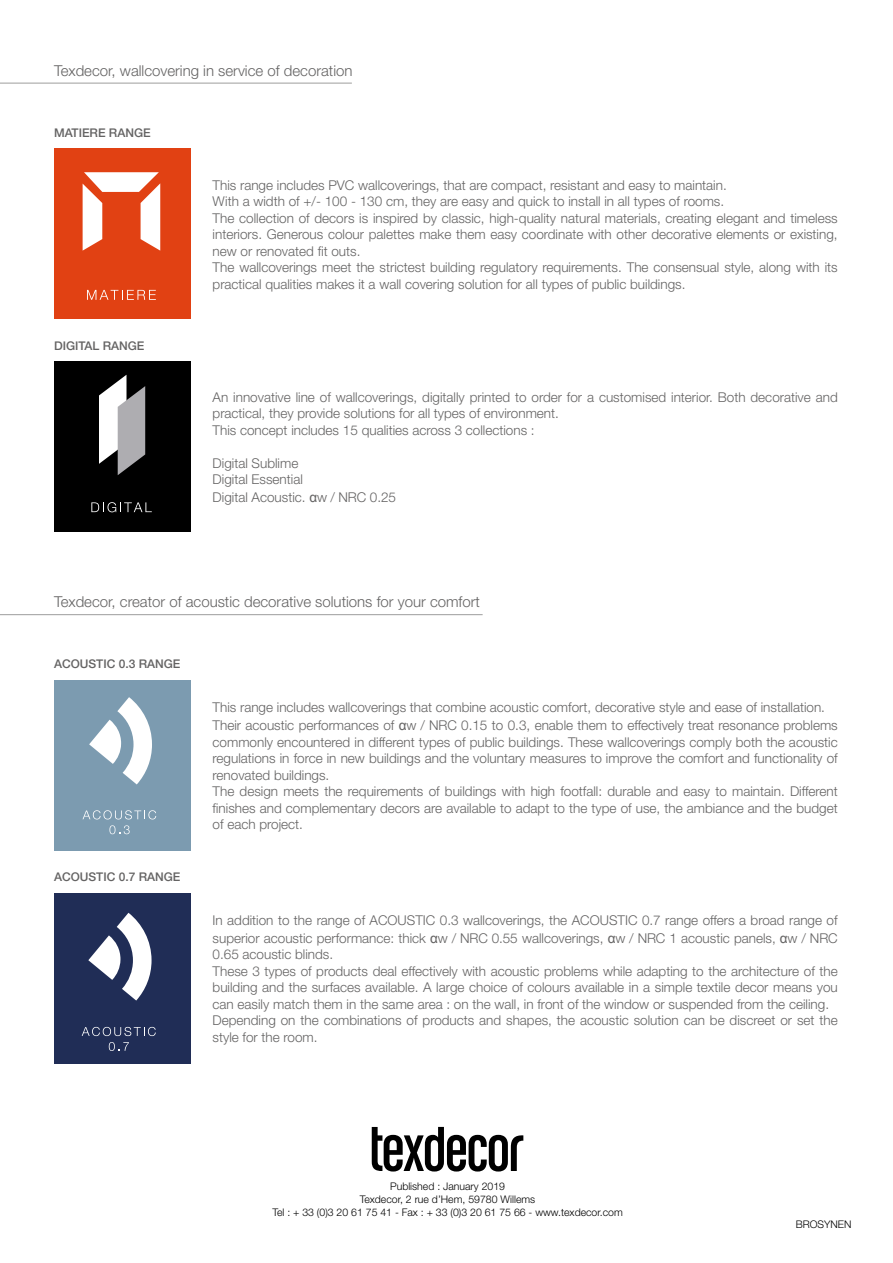
<style>
.page{position:relative;width:893px;height:1263px;background:#fff}
.page>*{position:absolute;margin:0;border:0;box-sizing:border-box;transform-origin:0 0}
.t1{font:300 15px "Helvetica Neue";color:#646363}
.t2{font:300 13.5px/16.5px "Helvetica Neue";color:#646363}
.t3{font:500 12px "Helvetica Neue";color:#646363}
.t4{font:300 10.5px/12.6px "Helvetica Neue";color:#000;text-align:center}
.s1{font-family:"Arial";font-weight:400}
</style>
<div class="page">
<svg style="left:372px;top:1127px;width:151px;height:44px"></svg>
<hr style="left:0;top:614px;width:483px;height:1px;background:#9d9d9c">
<hr style="left:0;top:83px;width:352px;height:1px;background:#9d9d9c">
<div style="left:54px;top:893px;width:136px;height:170px;background:#202d56"></div>
<svg style="left:82px;top:1027px;width:74px;height:9px"></svg>
<svg style="left:109px;top:1042px;width:20px;height:9px"></svg>
<svg style="left:88px;top:913px;width:64px;height:87px"></svg>
<div style="left:54px;top:149px;width:136px;height:170px;background:#e14113"></div>
<svg style="left:87px;top:290px;width:69px;height:10px"></svg>
<svg style="left:83px;top:172px;width:77px;height:79px"></svg>
<div style="left:54px;top:361px;width:136px;height:170px;background:#000"></div>
<svg style="left:91px;top:502px;width:61px;height:10px"></svg>
<svg style="left:99px;top:375px;width:46px;height:100px"></svg>
<div style="left:54px;top:680px;width:136px;height:170px;background:#7c9bb0"></div>
<svg style="left:83px;top:810px;width:73px;height:9px"></svg>
<svg style="left:109px;top:825px;width:21px;height:9px"></svg>
<svg style="left:89px;top:697px;width:63px;height:87px"></svg>
<p class="t1" style="left:54px;top:61px;width:300px">Texdecor, wallcovering in service of decoration</p>
<p class="t3" style="left:54px;top:125px;width:98px">MATIERE RANGE</p>
<p class="t3" style="left:54px;top:338px;width:92px">DIGITAL RANGE</p>
<p class="t2" style="left:213px;top:176px;width:627px">This range includes PVC wallcoverings, that are compact, resistant and easy to maintain.<br>With a width of +/- 100 - 130 cm, they are easy and quick to install in all types of rooms.<br>The collection of decors is inspired by classic, high-quality natural materials, creating elegant and timeless interiors. Generous colour palettes make them easy coordinate with other decorative elements or existing, new or renovated fit outs.<br>The wallcoverings meet the strictest building regulatory requirements. The consensual style, along with its practical qualities makes it a wall covering solution for all types of public buildings.</p>
<p class="t2" style="left:213px;top:388px;width:627px">An innovative line of wallcoverings, digitally printed to order for a customised interior. Both decorative and practical, they provide solutions for all types of environment.<br>This concept includes 15 qualities across 3 collections :</p>
<p class="t2" style="left:213px;top:454px;width:92px">Digital Sublime<br>Digital Essential</p>
<p class="t2" style="left:213px;top:489px;width:185px">Digital Acoustic. <span class="s1">α</span>w / NRC 0.25</p>
<p class="t1" style="left:54px;top:593px;width:428px">Texdecor, creator of acoustic decorative solutions for your comfort</p>
<p class="t3" style="left:54px;top:657px;width:128px">ACOUSTIC 0.3 RANGE</p>
<p class="t3" style="left:54px;top:870px;width:128px">ACOUSTIC 0.7 RANGE</p>
<p class="t2" style="left:213px;top:698px;width:627px;line-height:18px">This range includes wallcoverings that combine acoustic comfort, decorative style and ease of installation.<br>Their acoustic performances of <span class="s1">α</span>w / NRC 0.15 to 0.3, enable them to effectively treat resonance problems</p>
<p class="t2" style="left:213px;top:733px;width:627px">commonly encountered in different types of public buildings. These wallcoverings comply both the acoustic regulations in force in new buildings and the voluntary measures to improve the comfort and functionality of renovated buildings.<br>The design meets the requirements of buildings with high footfall: durable and easy to maintain. Different finishes and complementary decors are available to adapt to the type of use, the ambiance and the budget of each project.</p>
<p class="t2" style="left:213px;top:911px;width:627px;line-height:18px">In addition to the range of ACOUSTIC 0.3 wallcoverings, the ACOUSTIC 0.7 range offers a broad range of superior acoustic performance: thick <span class="s1">α</span>w / NRC 0.55 wallcoverings, <span class="s1">α</span>w / NRC 1 acoustic panels, <span class="s1">α</span>w / NRC</p>
<p class="t2" style="left:213px;top:946px;width:627px">0.65 acoustic blinds.<br>These 3 types of products deal effectively with acoustic problems while adapting to the architecture of the building and the surfaces available. A large choice of colours available in a simple textile decor means you can easily match them in the same area : on the wall, in front of the window or suspended from the ceiling.<br>Depending on the combinations of products and shapes, the acoustic solution can be discreet or set the style for the room.</p>
<p class="t4" style="left:272px;top:1180px;width:352px">Published : January 2019<br>Texdecor, 2 rue d’Hem, 59780 Willems<br>Tel : + 33 (0)3 20 61 75 41 - Fax : + 33 (0)3 20 61 75 66 - www.texdecor.com</p>
<p class="t4" style="left:796px;top:1218px;width:57px">BROSYNEN</p>
</div>
